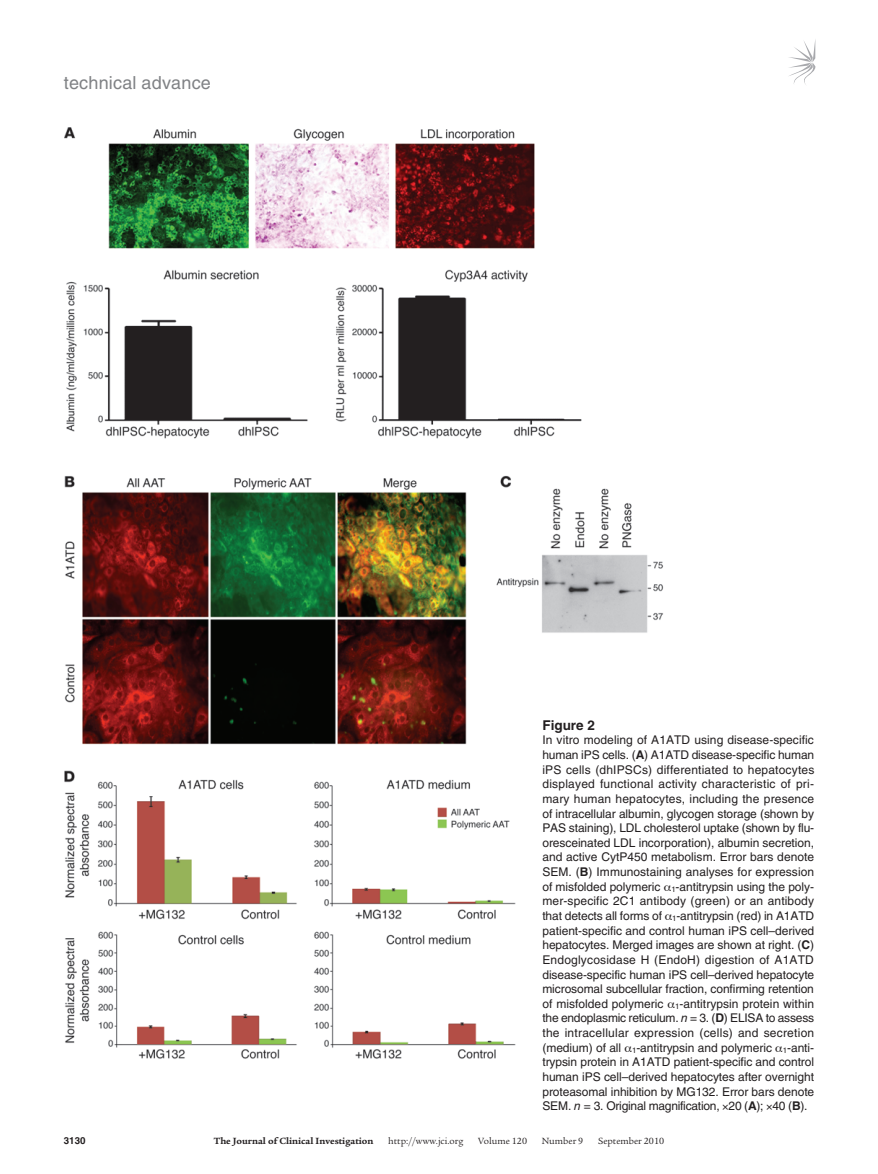
<style>
.page{position:relative;width:878px;height:1174px;background:#fff}
.page>*{position:absolute;margin:0;border:0;box-sizing:border-box;transform-origin:0 0}
.t1{font:18px "Helvetica LT Std";letter-spacing:.01em;color:#808285}
.t2{font:700 13.5px "Helvetica LT Std";color:#231f20}
.t3{font:12px/14.7px "Helvetica LT Std";letter-spacing:-.02em;color:#231f20;text-align:justify}
.t4{font:9.75px "Legacy Serif Std";color:#231f20}
.t5{font:700 9.75px "Legacy Serif Std";color:#231f20}
.t6{font:700 9.75px "Helvetica LT Std";color:#231f20}
.s1{font-weight:700}
.s2{font-style:italic}
</style>
<div class="page">
<svg style="left:789px;top:41px;width:26px;height:44px"></svg>
<img style="left:65px;top:127px;width:599px;height:932px">
<svg style="left:625px;top:1046px;width:6px;height:5px"></svg>
<h1 class="t1" style="left:64px;top:72px;width:149px">technical advance</h1>
<p class="t2" style="left:542px;top:717px;width:54px">Figure 2</p>
<p class="t3" style="left:542px;top:733px;width:273px">In vitro modeling of A1ATD using disease-specific human iPS cells. (<span class="s1">A</span>) A1ATD disease-specific human iPS cells (dhIPSCs) differentiated to hepatocytes displayed functional activity characteristic of pri&shy;mary human hepatocytes, including the presence of intracellular albumin, glycogen storage (shown by PAS staining), LDL cholesterol uptake (shown by flu&shy;oresceinated LDL incorporation), albumin secretion, and active CytP450 metabolism. Error bars denote SEM. (<span class="s1">B</span>) Immunostaining analyses for expression of misfolded polymeric <sub>1</sub>-antitrypsin using the poly&shy;mer-specific 2C1 antibody (green) or an antibody that detects all forms of <sub>1</sub>-antitrypsin (red) in A1ATD patient-specific and control human iPS cell–derived hepatocytes. Merged images are shown at right. (<span class="s1">C</span>)<br>Endoglycosidase H (EndoH) digestion of A1ATD disease-specific human iPS cell–derived hepatocyte microsomal subcellular fraction, confirming retention of misfolded polymeric <sub>1</sub>-antitrypsin protein within the endoplasmic reticulum. <span class="s2">n</span> = 3. (<span class="s1">D</span>) ELISA to assess the intracellular expression (cells) and secretion (medium) of all <sub>1</sub>-antitrypsin and polymeric <sub>1</sub>-anti&shy;trypsin protein in A1ATD patient-specific and control human iPS cell–derived hepatocytes after overnight proteasomal inhibition by MG132. Error bars denote SEM. <span class="s2">n</span> = 3. Original magnification, 20 (<span class="s1">A</span>); 40 (<span class="s1">B</span>).</p>
<p class="t6" style="left:64px;top:1134px;width:23px">3130</p>
<p class="t5" style="left:214px;top:1135px;width:161px">The Journal of Clinical Investigation</p>
<p class="t4" style="left:388px;top:1135px;width:77px">http://www.jci.org</p>
<p class="t4" style="left:478px;top:1135px;width:50px">Volume 120</p>
<p class="t4" style="left:542px;top:1135px;width:43px">Number 9</p>
<p class="t4" style="left:598px;top:1135px;width:68px">September 2010</p>
</div>
